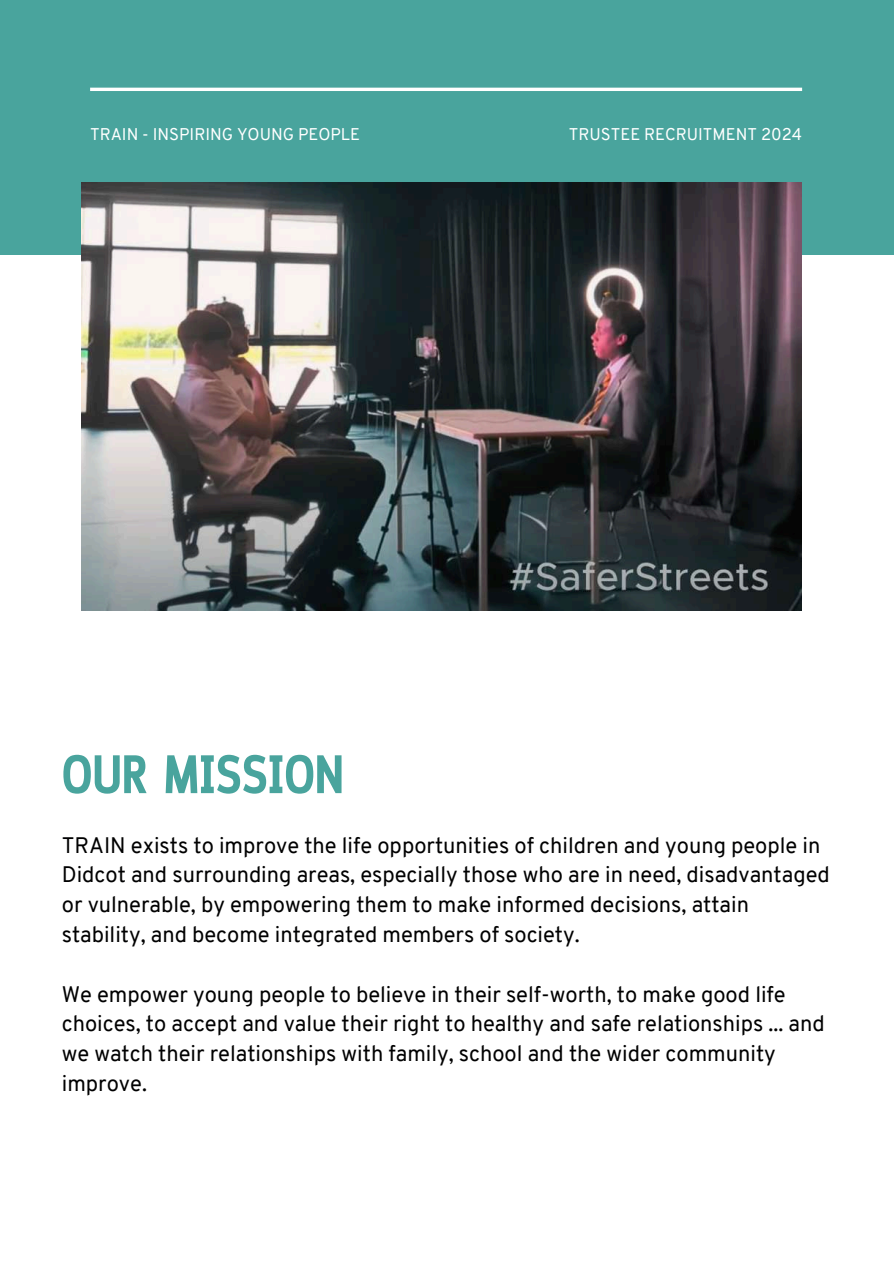
<style>
.page{position:relative;width:894px;height:1264px;background:#fff}
.page>*{position:absolute;margin:0;border:0;box-sizing:border-box;transform-origin:0 0}
.t1{font:700 54px "Cloud Cond";color:#49a49d}
.t2{font:21.9px/29.8px "Overpass";color:#000001}
.t3{font:16.5px "Overpass";color:#fff}
</style>
<div class="page">
<div style="left:0;top:0;width:893px;height:254px;background:#49a49d"></div>
<img style="left:81px;top:182px;width:720px;height:429px">
<hr style="left:90px;top:88px;width:711px;height:3px;background:#fff">
<p class="t3" style="left:90px;top:127px;width:271px">TRAIN - INSPIRING YOUNG PEOPLE</p>
<p class="t3" style="left:568px;top:127px;width:234px">TRUSTEE RECRUITMENT 2024</p>
<h1 class="t1" style="left:62px;top:753px;width:283px">OUR MISSION</h1>
<p class="t2" style="left:62px;top:832px;width:769px">TRAIN exists to improve the life opportunities of children and young people in Didcot and surrounding areas, especially those who are in need, disadvantaged or vulnerable, by empowering them to make informed decisions, attain stability, and become integrated members of society.</p>
<p class="t2" style="left:62px;top:981px;width:764px">We empower young people to believe in their self-worth, to make good life choices, to accept and value their right to healthy and safe relationships ... and we watch their relationships with family, school and the wider community improve.</p>
</div>
